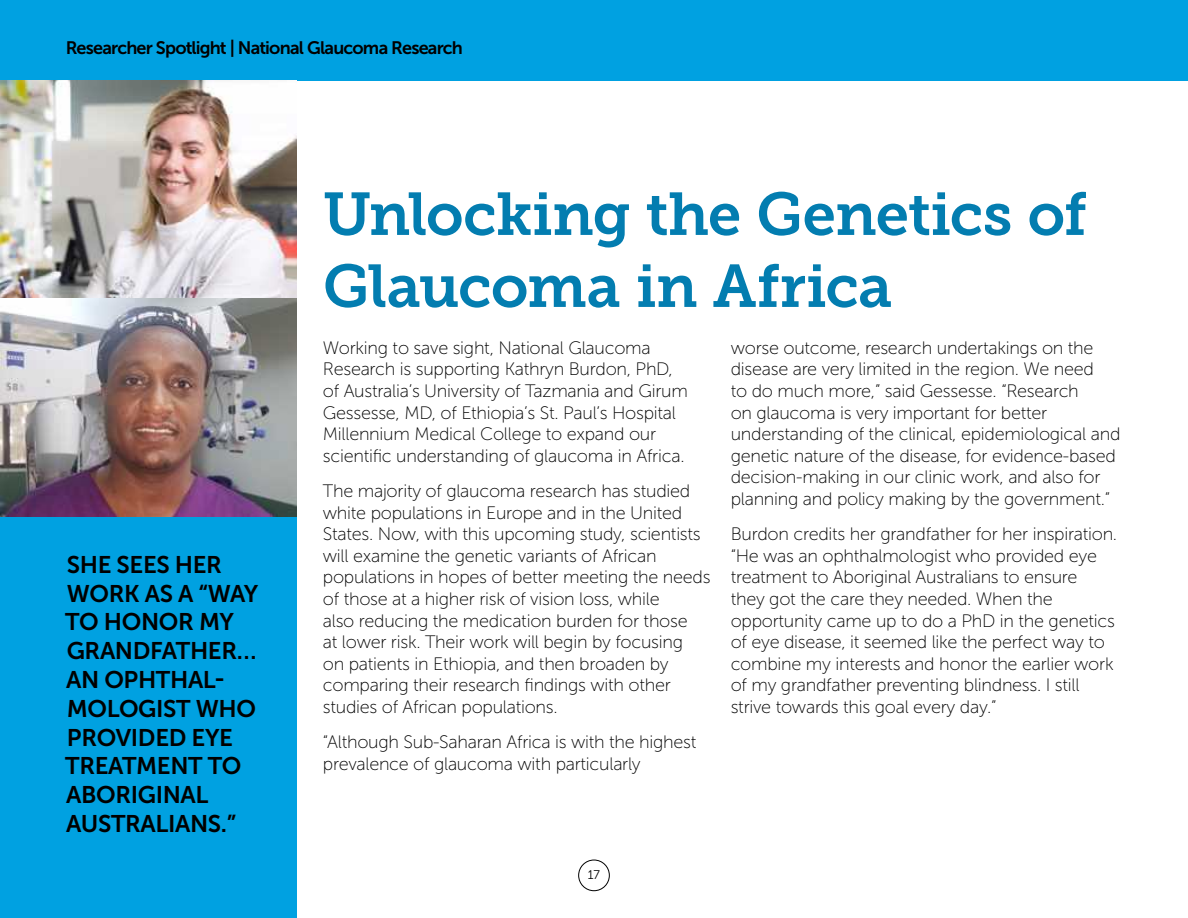
<style>
.page{position:relative;width:1188px;height:918px;background:#fff}
.page>*{position:absolute;margin:0;border:0;box-sizing:border-box;transform-origin:0 0}
.t1{font:60px/72px "Museo Slab 700";letter-spacing:-.015em;color:#037db0}
.t2{font:24px/28.8px "Museo Sans 700";letter-spacing:-.015em;color:#000}
.t3{font:18px/21.6px "Museo Sans 100";letter-spacing:-.015em;color:#000}
.t4{font:18px "Museo Sans 700";letter-spacing:-.045em;color:#000}
.t5{font:12.45px "Museo Sans 300";color:#000}
</style>
<div class="page">
<div style="left:578px;top:860px;width:32px;height:31px;border:1px solid #000;border-radius:50%"></div>
<div style="left:0;top:516px;width:297px;height:402px;background:#00a1e1"></div>
<div style="left:0;top:0;width:1188px;height:81px;background:#00a1e1"></div>
<img style="left:0;top:80px;width:297px;height:436px">
<h3 class="t4" style="left:66px;top:38px;width:399px">Researcher Spotlight | National Glaucoma Research</h3>
<p class="t2" style="left:65px;top:550px;width:195px">SHE SEES HER<br>WORK AS A “WAY<br>TO HONOR MY<br>GRANDFATHER…<br>AN OPHTHAL-<br>MOLOGIST WHO<br>PROVIDED EYE<br>TREATMENT TO<br>ABORIGINAL<br>AUSTRALIANS.”</p>
<h4 class="t1" style="left:323px;top:179px;width:766px">Unlocking the Genetics of<br>Glaucoma in Africa</h4>
<p class="t3" style="left:323px;top:337px;width:366px">Working to save sight, National Glaucoma Research is supporting Kathryn Burdon, PhD, of Australia’s University of Tazmania and Girum Gessesse, MD, of Ethiopia’s St. Paul’s Hospital Millennium Medical College to expand our scientifc understanding of glaucoma in Africa.</p>
<p class="t3" style="left:323px;top:480px;width:389px">The majority of glaucoma research has studied white populations in Europe and in the United States. Now, with this upcoming study, scientists will examine the genetic variants of African populations in hopes of better meeting the needs of those at a higher risk of vision loss, while<br>also reducing the medication burden for those<br>at lower risk. Their work will begin by focusing<br>on patients in Ethiopia, and then broaden by comparing their research fndings with other studies of African populations.</p>
<p class="t3" style="left:323px;top:731px;width:375px">“Although Sub-Saharan Africa is with the highest prevalence of glaucoma with particularly</p>
<p class="t3" style="left:731px;top:337px;width:391px">worse outcome, research undertakings on the disease are very limited in the region. We need<br>to do much more,” said Gessesse. “Research<br>on glaucoma is very important for better understanding of the clinical, epidemiological and genetic nature of the disease, for evidence-based decision-making in our clinic work, and also for planning and policy making by the government.”</p>
<p class="t3" style="left:731px;top:523px;width:388px">Burdon credits her grandfather for her inspiration. “He was an ophthalmologist who provided eye treatment to Aboriginal Australians to ensure<br>they got the care they needed. When the opportunity came up to do a PhD in the genetics of eye disease, it seemed like the perfect way to combine my interests and honor the earlier work of my grandfather preventing blindness. I still strive towards this goal every day.”</p>
<p class="t5" style="left:588px;top:868px;width:14px">17</p>
</div>
